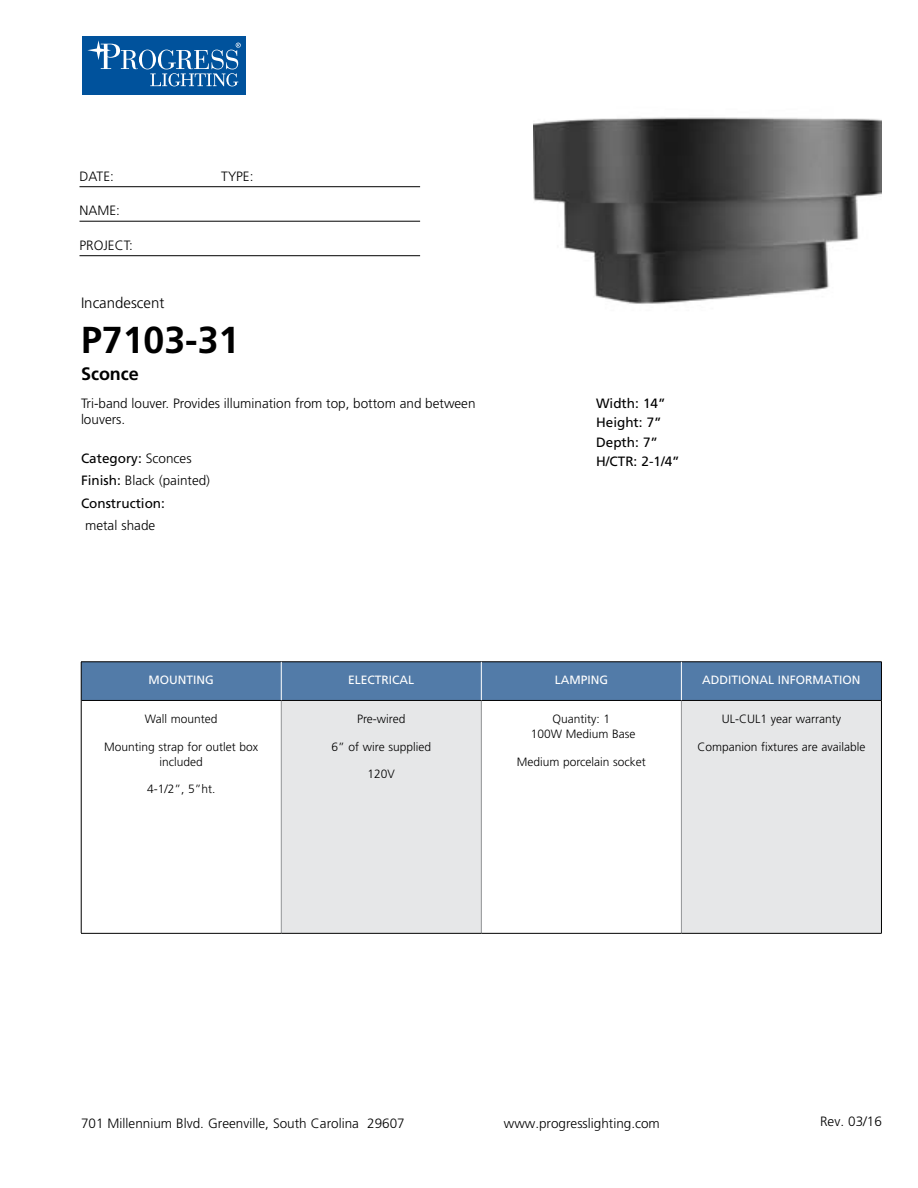
<style>
.page{position:relative;width:918px;height:1188px;background:#fff}
.page>*{position:absolute;margin:0;border:0;box-sizing:border-box;transform-origin:0 0}
.t1{font:700 37.5px "Frutiger LT Std";color:#000}
.t2{font:700 18px "Frutiger LT Std";color:#000}
.t3{font:300 15px "Frutiger LT Std";color:#000}
.t4{font:300 13.5px/16.2px "Frutiger LT Std";color:#000}
.t5{font:13.5px/19.5px "Frutiger LT Std";color:#000}
.t6{font:300 12px/15px "Frutiger LT Std";color:#000;text-align:center}
.t7{font:12px "Frutiger LT Std";color:#fff}
.s1{font-weight:300}
</style>
<div class="page">
<div style="left:82px;top:36px;width:164px;height:59px;background:#00529c"></div>
<svg style="left:139px;top:50px;width:17px;height:19px"></svg>
<div style="left:142px;top:50px;width:11px;height:19px;background:#00529c;border-radius:50%"></div>
<svg style="left:87px;top:40px;width:51px;height:29px"></svg>
<svg style="left:150px;top:43px;width:91px;height:43px"></svg>
<hr style="left:80px;top:186px;width:340px;height:1px;background:#000">
<hr style="left:80px;top:221px;width:340px;height:1px;background:#000">
<hr style="left:80px;top:255px;width:340px;height:1px;background:#000">
<div style="left:82px;top:663px;width:799px;height:37px;background:#527ba8"></div>
<div style="left:281px;top:700px;width:200px;height:233px;background:#e6e7e8"></div>
<div style="left:681px;top:700px;width:200px;height:233px;background:#e6e7e8"></div>
<hr style="left:281px;top:701px;width:1px;height:232px;background:#939598">
<hr style="left:481px;top:701px;width:1px;height:232px;background:#939598">
<hr style="left:681px;top:701px;width:1px;height:232px;background:#939598">
<hr style="left:81px;top:700px;width:200px;height:1px;background:#000">
<hr style="left:281px;top:700px;width:200px;height:1px;background:#000">
<hr style="left:481px;top:700px;width:200px;height:1px;background:#000">
<hr style="left:681px;top:700px;width:200px;height:1px;background:#000">
<hr style="left:81px;top:933px;width:200px;height:1px;background:#000">
<hr style="left:281px;top:933px;width:200px;height:1px;background:#000">
<hr style="left:481px;top:933px;width:200px;height:1px;background:#000">
<hr style="left:681px;top:933px;width:201px;height:1px;background:#000">
<hr style="left:81px;top:662px;width:200px;height:1px;background:#000">
<hr style="left:81px;top:662px;width:1px;height:38px;background:#000">
<hr style="left:281px;top:662px;width:200px;height:1px;background:#000">
<hr style="left:481px;top:662px;width:200px;height:1px;background:#000">
<hr style="left:681px;top:662px;width:201px;height:1px;background:#000">
<hr style="left:881px;top:662px;width:1px;height:38px;background:#000">
<hr style="left:81px;top:700px;width:1px;height:233px;background:#000">
<hr style="left:881px;top:700px;width:1px;height:233px;background:#000">
<hr style="left:281px;top:662px;width:1px;height:38px;background:#fff">
<hr style="left:681px;top:662px;width:1px;height:38px;background:#fff">
<hr style="left:481px;top:662px;width:1px;height:38px;background:#fff">
<img style="left:533px;top:117px;width:349px;height:187px">
<p class="t4" style="left:80px;top:168px;width:36px">DATE:</p>
<p class="t4" style="left:221px;top:168px;width:34px">TYPE:</p>
<p class="t4" style="left:80px;top:203px;width:42px">NAME:</p>
<p class="t4" style="left:80px;top:237px;width:55px">PROJECT:</p>
<p class="t3" style="left:81px;top:294px;width:85px">Incandescent</p>
<h1 class="t1" style="left:81px;top:318px;width:160px">P7103-31</h1>
<h2 class="t2" style="left:81px;top:363px;width:59px">Sconce</h2>
<p class="t4" style="left:81px;top:395px;width:396px">Tri-band louver. Provides illumination from top, bottom and between louvers.</p>
<p class="t5" style="left:81px;top:447px;width:131px;line-height:22.5px">Category: <span class="s1">Sconces<br></span>Finish: <span class="s1">Black (painted)<br></span>Construction:</p>
<p class="t4" style="left:85px;top:518px;width:72px">metal shade</p>
<p class="t5" style="left:596px;top:393px;width:85px">Width: 14”<br>Height: 7”<br>Depth: 7”<br>H/CTR: 2-1/4”</p>
<p class="t7" style="left:149px;top:673px;width:67px">MOUNTING</p>
<p class="t7" style="left:348px;top:673px;width:68px">ELECTRICAL</p>
<p class="t7" style="left:555px;top:673px;width:55px">LAMPING</p>
<p class="t7" style="left:702px;top:673px;width:160px">ADDITIONAL INFORMATION</p>
<p class="t6" style="left:145px;top:711px;width:74px">Wall mounted</p>
<p class="t6" style="left:104px;top:739px;width:156px">Mounting strap for outlet box included</p>
<p class="t6" style="left:147px;top:782px;width:70px">4-1/2”, 5”ht.</p>
<p class="t6" style="left:357px;top:712px;width:50px">Pre-wired</p>
<p class="t6" style="left:332px;top:739px;width:101px">6” of wire supplied</p>
<p class="t6" style="left:368px;top:767px;width:29px">120V</p>
<p class="t6" style="left:531px;top:712px;width:106px">Quantity: 1<br>100W Medium Base</p>
<p class="t6" style="left:517px;top:754px;width:131px">Medium porcelain socket</p>
<p class="t6" style="left:722px;top:712px;width:121px">UL-CUL1 year warranty</p>
<p class="t6" style="left:697px;top:739px;width:169px">Companion fixtures are available</p>
<p class="t4" style="left:81px;top:1115px;width:325px">701 Millennium Blvd. Greenville, South Carolina 29607</p>
<p class="t4" style="left:504px;top:1115px;width:158px">www.progresslighting.com</p>
<p class="t4" style="left:820px;top:1114px;width:63px">Rev. 03/16</p>
</div>
